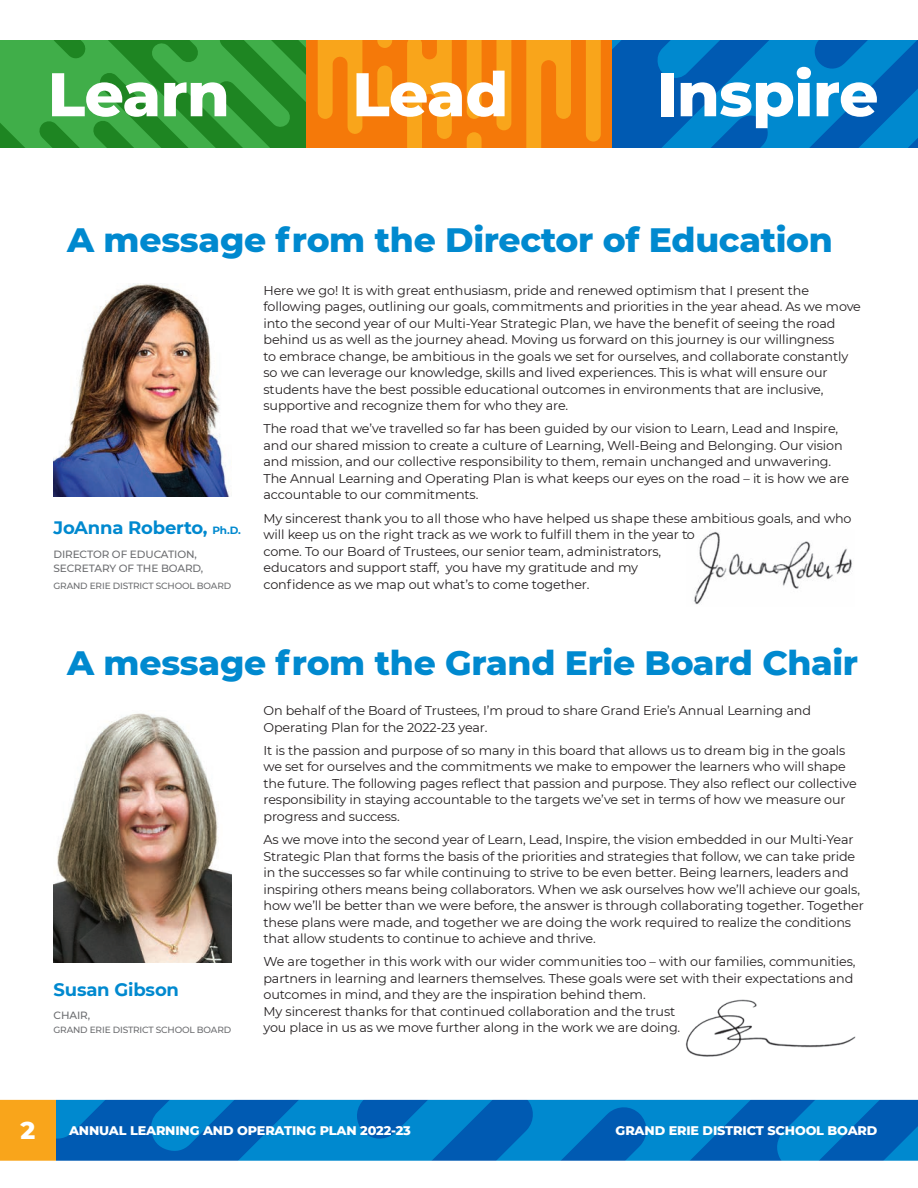
<style>
.page{position:relative;width:918px;height:1188px;background:#fff}
.page>*{position:absolute;margin:0;border:0;box-sizing:border-box;transform-origin:0 0}
.t1{font:800 61.5px "Montserrat";letter-spacing:-.01em;color:#fff}
.t2{font:800 34.5px "Montserrat";letter-spacing:-.01em;color:#0089cf}
.t3{font:800 24.75px "Montserrat";color:#fff}
.t4{font:700 18px "Montserrat";letter-spacing:-.01em;color:#0089cf}
.t5{font:12.75px/16.5px "Montserrat";letter-spacing:-.01em;color:#231f20}
.t6{font:800 12.75px "Montserrat";letter-spacing:-.01em;color:#fff}
.t7{font:500 10.5px/14.2px "Montserrat";letter-spacing:-.01em;color:#6c6d70}
.t8{font:500 9px "Montserrat";letter-spacing:-.02em;color:#6c6d70}
.s1{font-size:10.5px}
</style>
<div class="page">
<svg style="left:56px;top:1100px;width:97px;height:61px;background:#0164b8"></svg>
<svg style="left:153px;top:1100px;width:765px;height:61px;background:#0175c2"></svg>
<div style="left:0;top:1100px;width:56px;height:61px;background:#f9a51b"></div>
<div style="left:612px;top:40px;width:47px;height:108px;background:#005ab2"></div>
<svg style="left:659px;top:40px;width:259px;height:108px;background:#0075c3"></svg>
<svg style="left:0;top:40px;width:612px;height:108px;background:#949525"></svg>
<img style="left:54px;top:713px;width:177px;height:249px">
<img style="left:54px;top:284px;width:176px;height:213px">
<img style="left:694px;top:532px;width:158px;height:73px">
<img style="left:685px;top:999px;width:171px;height:58px">
<h1 class="t1" style="left:48px;top:49px;width:184px">Learn</h1>
<h1 class="t1" style="left:352px;top:49px;width:158px">Lead</h1>
<h1 class="t1" style="left:657px;top:49px;width:223px">Inspire</h1>
<h2 class="t2" style="left:67px;top:215px;width:767px">A message from the Director of Education</h2>
<p class="t5" style="left:264px;top:281px;width:599px">Here we go! It is with great enthusiasm, pride and renewed optimism that I present the following pages, outlining our goals, commitments and priorities in the year ahead. As we move into the second year of our Multi-Year Strategic Plan, we have the benefit of seeing the road behind us as well as the journey ahead. Moving us forward on this journey is our willingness<br>to embrace change, be ambitious in the goals we set for ourselves, and collaborate constantly so we can leverage our knowledge, skills and lived experiences. This is what will ensure our students have the best possible educational outcomes in environments that are inclusive, supportive and recognize them for who they are.</p>
<p class="t5" style="left:264px;top:420px;width:587px">The road that we’ve travelled so far has been guided by our vision to Learn, Lead and Inspire, and our shared mission to create a culture of Learning, Well-Being and Belonging. Our vision and mission, and our collective responsibility to them, remain unchanged and unwavering.<br>The Annual Learning and Operating Plan is what keeps our eyes on the road – it is how we are accountable to our commitments.</p>
<p class="t5" style="left:264px;top:509px;width:590px">My sincerest thank you to all those who have helped us shape these ambitious goals, and who will keep us on the right track as we work to fulfill them in the year to<br>come. To our Board of Trustees, our senior team, administrators,<br>educators and support staff, you have my gratitude and my<br>confidence as we map out what’s to come together.</p>
<h3 class="t4" style="left:54px;top:515px;width:189px">JoAnna Roberto, <span class="s1">Ph.D.</span></h3>
<p class="t7" style="left:54px;top:546px;width:151px">DIRECTOR OF EDUCATION,<br>SECRETARY OF THE BOARD,</p>
<p class="t8" style="left:54px;top:580px;width:179px">GRAND ERIE DISTRICT SCHOOL BOARD</p>
<h2 class="t2" style="left:67px;top:638px;width:793px">A message from the Grand Erie Board Chair</h2>
<p class="t5" style="left:264px;top:702px;width:549px">On behalf of the Board of Trustees, I’m proud to share Grand Erie’s Annual Learning and<br>Operating Plan for the 2022-23 year.</p>
<p class="t5" style="left:264px;top:742px;width:595px">It is the passion and purpose of so many in this board that allows us to dream big in the goals we set for ourselves and the commitments we make to empower the learners who will shape the future. The following pages reflect that passion and purpose. They also reflect our collective responsibility in staying accountable to the targets we’ve set in terms of how we measure our progress and success.</p>
<p class="t5" style="left:264px;top:831px;width:602px">As we move into the second year of Learn, Lead, Inspire, the vision embedded in our Multi-Year Strategic Plan that forms the basis of the priorities and strategies that follow, we can take pride in the successes so far while continuing to strive to be even better. Being learners, leaders and inspiring others means being collaborators. When we ask ourselves how we’ll achieve our goals, how we’ll be better than we were before, the answer is through collaborating together. Together these plans were made, and together we are doing the work required to realize the conditions that allow students to continue to achieve and thrive.</p>
<p class="t5" style="left:264px;top:953px;width:594px">We are together in this work with our wider communities too – with our families, communities, partners in learning and learners themselves. These goals were set with their expectations and outcomes in mind, and they are the inspiration behind them.<br>My sincerest thanks for that continued collaboration and the trust<br>you place in us as we move further along in the work we are doing.</p>
<h3 class="t4" style="left:54px;top:976px;width:127px">Susan Gibson</h3>
<p class="t7" style="left:54px;top:1008px;width:38px">CHAIR,</p>
<p class="t8" style="left:54px;top:1024px;width:179px">GRAND ERIE DISTRICT SCHOOL BOARD</p>
<h3 class="t3" style="left:20px;top:1112px;width:16px">2</h3>
<p class="t6" style="left:69px;top:1121px;width:343px">ANNUAL LEARNING AND OPERATING PLAN 2022-23</p>
<p class="t6" style="left:616px;top:1121px;width:263px">GRAND ERIE DISTRICT SCHOOL BOARD</p>
</div>
